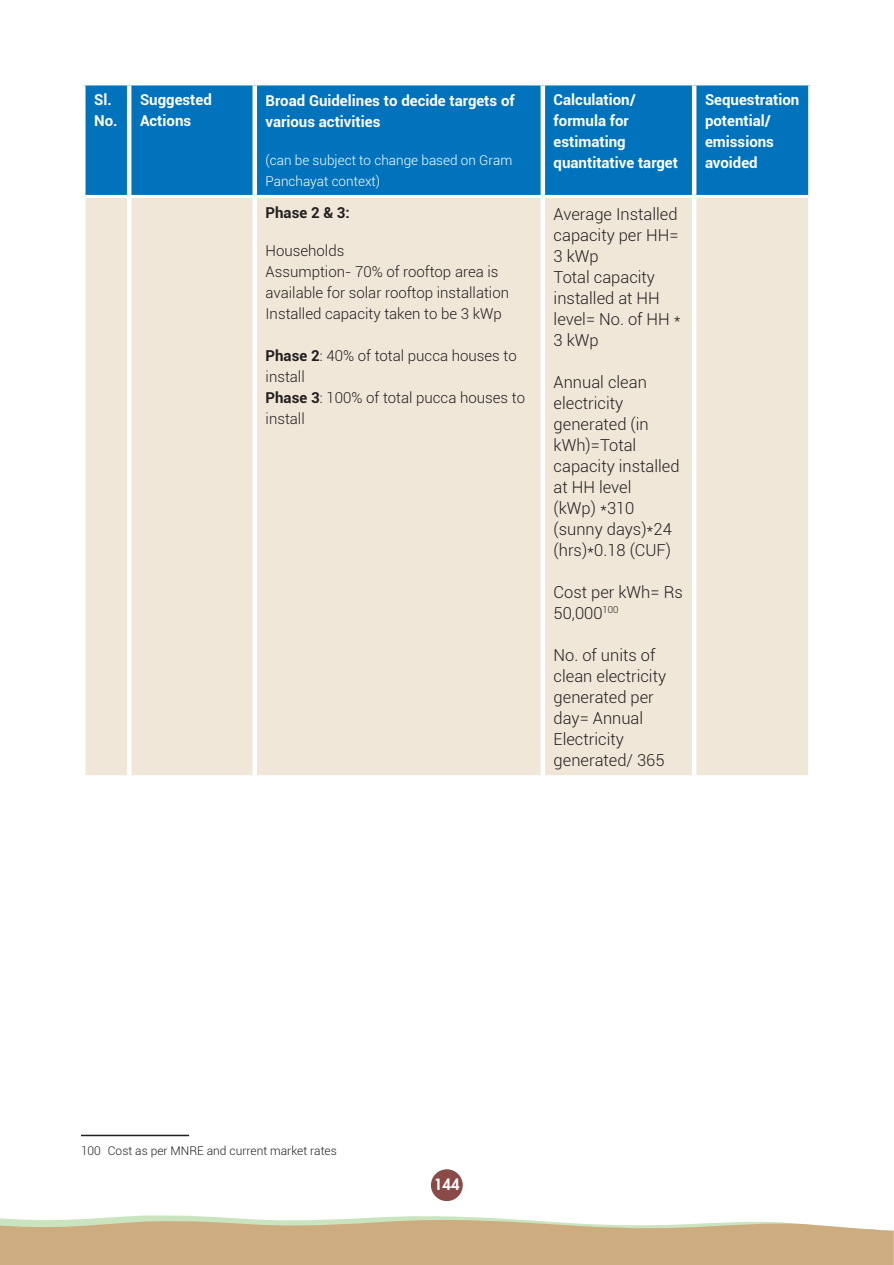
<style>
.page{position:relative;width:894px;height:1265px;background:#fff}
.page>*{position:absolute;margin:0;border:0;box-sizing:border-box;transform-origin:0 0}
.t1{font:300 16.5px/21px "Roboto";color:#231f20}
.t2{font:300 15px/21px "Roboto";color:#231f20}
.t3{font:700 15px/21px "Roboto";color:#fff}
.t4{font:700 15px "Roboto";color:#231f20}
.t5{font:800 15px "Futura LT";color:#fff}
.t6{font:300 13.5px/21px "Roboto";color:#fff}
.t7{font:300 12px "Roboto";color:#231f20}
.s1{font-weight:700}
</style>
<div class="page">
<svg style="left:0;top:1215px;width:890px;height:49px;background:#d2b993"></svg>
<div style="left:430px;top:1169px;width:32px;height:32px;background:#8a4a48;border-radius:50%"></div>
<div style="left:85px;top:85px;width:722px;height:110px;background:#0073bc"></div>
<div style="left:85px;top:198px;width:722px;height:577px;background:#f0e7d8"></div>
<div style="left:252px;top:198px;width:5px;height:577px;background:#fff"></div>
<hr style="left:127px;top:198px;width:4px;height:577px;background:#fff">
<div style="left:540px;top:198px;width:5px;height:577px;background:#fff"></div>
<div style="left:691px;top:198px;width:5px;height:577px;background:#fff"></div>
<hr style="left:127px;top:85px;width:4px;height:110px;background:#fff">
<div style="left:252px;top:85px;width:5px;height:110px;background:#fff"></div>
<div style="left:540px;top:85px;width:5px;height:110px;background:#fff"></div>
<div style="left:691px;top:85px;width:5px;height:110px;background:#fff"></div>
<svg style="left:807px;top:85px;width:4px;height:111px"></svg>
<hr style="left:81px;top:1134px;width:108px;height:2px;background:#231f20">
<svg style="left:890px;top:1230px;width:4px;height:35px"></svg>
<p class="t3" style="left:94px;top:89px;width:25px">Sl.<br>No.</p>
<p class="t3" style="left:140px;top:89px;width:73px">Suggested<br>Actions</p>
<p class="t3" style="left:265px;top:90px;width:250px">Broad Guidelines to decide targets of various activities</p>
<p class="t6" style="left:265px;top:149px;width:248px">(can be subject to change based on Gram<br>Panchayat context)</p>
<p class="t4" style="left:265px;top:202px;width:86px">Phase 2 &amp; 3:</p>
<p class="t2" style="left:265px;top:239px;width:245px">Households<br>Assumption- 70% of rooftop area is available for solar rooftop installation<br>Installed capacity taken to be 3 kWp</p>
<p class="t2" style="left:265px;top:344px;width:261px"><span class="s1">Phase 2</span>: 40% of total pucca houses to install<br><span class="s1">Phase 3</span>: 100% of total pucca houses to install</p>
<p class="t3" style="left:553px;top:89px;width:126px">Calculation/ formula for estimating quantitative target</p>
<p class="t3" style="left:704px;top:89px;width:96px">Sequestration potential/ emissions avoided</p>
<p class="t1" style="left:553px;top:203px;width:129px">Average Installed capacity per HH=<br>3 kWp<br>Total capacity installed at HH level= No. of HH *<br>3 kWp</p>
<p class="t1" style="left:553px;top:371px;width:127px">Annual clean electricity generated (in kWh)=Total capacity installed at HH level<br>(kWp) *310 (sunny days)*24 (hrs)*0.18 (CUF)</p>
<p class="t1" style="left:553px;top:581px;width:131px">Cost per kWh= Rs<br>50,000<sup>100</sup></p>
<p class="t1" style="left:553px;top:644px;width:114px">No. of units of clean electricity generated per day= Annual<br>Electricity generated/ 365</p>
<p class="t7" style="left:81px;top:1142px;width:257px">100 Cost as per MNRE and current market rates</p>
<p class="t5" style="left:433px;top:1174px;width:28px">144</p>
</div>
